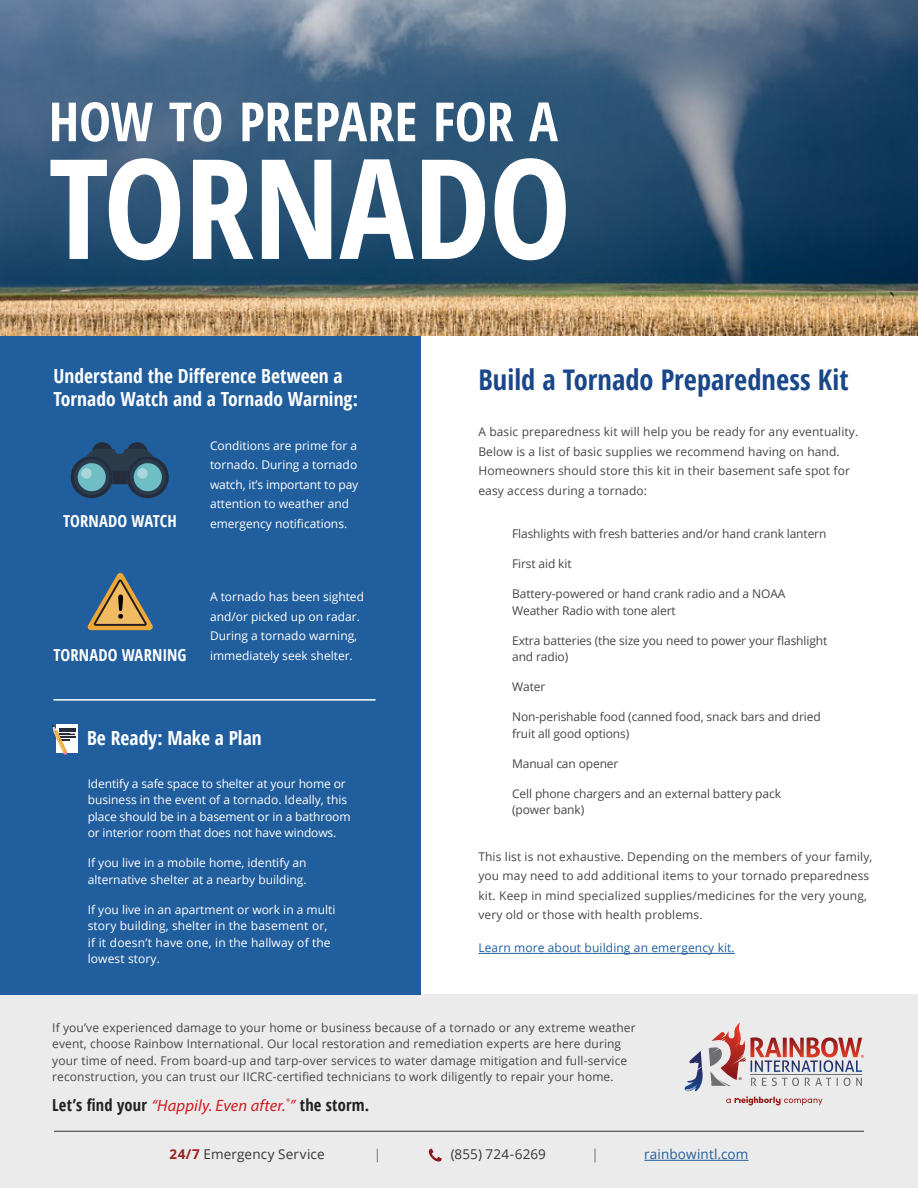
<style>
.page{position:relative;width:918px;height:1188px;background:#fff}
.page>*{position:absolute;margin:0;border:0;box-sizing:border-box;transform-origin:0 0}
.t1{font:700 condensed 138.9px "Open Sans";letter-spacing:-.01em;color:#fff}
.t2{font:700 condensed 54px "Open Sans";letter-spacing:-.005em;color:#fff}
.t3{font:700 condensed 28.5px "Open Sans";color:#194789}
.t4{font:700 condensed 19.5px/23.4px "Open Sans";letter-spacing:.005em;color:#fff}
.t5{font:700 condensed 16.5px "Open Sans";letter-spacing:.01em;color:#222}
.t6{font:700 condensed 16.5px "Open Sans";letter-spacing:.005em;color:#fff}
.t7{font:13.5px "Open Sans";letter-spacing:.01em;color:#373535}
.t8{font:13.5px "Open Sans";letter-spacing:.01em;color:#215e9e}
.t9{font:300 13.5px "Open Sans";color:#373535}
.t10{font:12px/16.5px "Open Sans";letter-spacing:.01em;color:#474646}
.t11{font:12px/16.5px "Open Sans";color:#fff}
.t12{font:12px/16.5px "Open Sans";letter-spacing:-.01em;color:#474646}
.t13{font:12px "Open Sans";letter-spacing:.01em;color:#215e9e}
.s1{font-family:"Myriad Pro";font-weight:400;font-style:italic;font-stretch:normal;color:#d31920}
.s2{font-weight:700;color:#9b211a}
</style>
<div class="page">
<div style="left:0;top:995px;width:918px;height:193px;background:#ebebeb"></div>
<div style="left:0;top:336px;width:420px;height:659px;background:#215e9e"></div>
<hr style="left:54px;top:1131px;width:810px;height:1px;background:#373535">
<hr style="left:53px;top:699px;width:323px;height:2px;background:#fff">
<div style="left:56px;top:724px;width:22px;height:28px;background:#fff"></div>
<hr style="left:478px;top:953px;width:257px;height:1px;background:#215e9e">
<hr style="left:644px;top:1160px;width:104px;height:1px;background:#215e9e">
<img style="left:0;top:0;width:918px;height:336px">
<svg style="left:71px;top:442px;width:98px;height:56px"></svg>
<div style="left:81px;top:468px;width:11px;height:11px;background:#a7d7db;border-radius:50%"></div>
<div style="left:137px;top:468px;width:11px;height:11px;background:#a7d7db;border-radius:50%"></div>
<svg style="left:88px;top:573px;width:65px;height:57px"></svg>
<svg style="left:52px;top:725px;width:23px;height:30px"></svg>
<svg style="left:685px;top:1022px;width:179px;height:83px"></svg>
<svg style="left:429px;top:1149px;width:13px;height:13px"></svg>
<p class="t2" style="left:49px;top:84px;width:511px">HOW TO PREPARE FOR A</p>
<p class="t1" style="left:49px;top:112px;width:524px">TORNADO</p>
<h1 class="t4" style="left:53px;top:364px;width:306px">Understand the Difference Between a<br>Tornado Watch and a Tornado Warning:</h1>
<p class="t11" style="left:210px;top:435px;width:150px;line-height:19.5px;text-align:justify">Conditions are prime for a tornado. During a tornado watch, it’s important to pay attention to weather and</p>
<p class="t6" style="left:63px;top:510px;width:115px">TORNADO WATCH</p>
<p class="t11" style="left:210px;top:515px;width:139px">emergency notifications.</p>
<p class="t11" style="left:210px;top:588px;width:156px">A tornado has been sighted</p>
<p class="t11" style="left:210px;top:608px;width:151px">and/or picked up on radar.</p>
<p class="t11" style="left:210px;top:627px;width:149px">During a tornado warning,</p>
<p class="t6" style="left:53px;top:644px;width:135px">TORNADO WARNING</p>
<p class="t11" style="left:210px;top:647px;width:144px">immediately seek shelter.</p>
<h2 class="t4" style="left:87px;top:726px;width:176px">Be Ready: Make a Plan</h2>
<p class="t11" style="left:88px;top:775px;width:264px">Identify a safe space to shelter at your home or business in the event of a tornado. Ideally, this place should be in a basement or in a bathroom or interior room that does not have windows.</p>
<p class="t11" style="left:88px;top:854px;width:220px">If you live in a mobile home, identify an</p>
<p class="t11" style="left:88px;top:871px;width:220px">alternative shelter at a nearby building.</p>
<p class="t11" style="left:88px;top:901px;width:249px">If you live in an apartment or work in a multi</p>
<p class="t11" style="left:88px;top:917px;width:244px">story building, shelter in the basement or, if it doesn’t have one, in the hallway of the lowest story.</p>
<h2 class="t3" style="left:478px;top:360px;width:372px">Build a Tornado Preparedness Kit</h2>
<p class="t10" style="left:478px;top:424px;width:381px">A basic preparedness kit will help you be ready for any eventuality.</p>
<p class="t10" style="left:478px;top:443px;width:363px">Below is a list of basic supplies we recommend having on hand.</p>
<p class="t10" style="left:478px;top:463px;width:373px">Homeowners should store this kit in their basement safe spot for</p>
<p class="t10" style="left:478px;top:482px;width:170px">easy access during a tornado:</p>
<p class="t12" style="left:512px;top:526px;width:316px">Flashlights with fresh batteries and/or hand crank lantern</p>
<p class="t12" style="left:512px;top:556px;width:61px">First aid kit</p>
<p class="t12" style="left:512px;top:586px;width:275px">Battery-powered or hand crank radio and a NOAA</p>
<p class="t12" style="left:512px;top:602px;width:165px">Weather Radio with tone alert</p>
<p class="t12" style="left:512px;top:632px;width:317px">Extra batteries (the size you need to power your flashlight</p>
<p class="t12" style="left:512px;top:649px;width:58px">and radio)</p>
<p class="t10" style="left:512px;top:679px;width:35px">Water</p>
<p class="t12" style="left:512px;top:709px;width:310px">Non-perishable food (canned food, snack bars and dried</p>
<p class="t12" style="left:512px;top:725px;width:119px">fruit all good options)</p>
<p class="t12" style="left:512px;top:755px;width:108px">Manual can opener</p>
<p class="t12" style="left:512px;top:785px;width:270px">Cell phone chargers and an external battery pack (power bank)</p>
<p class="t10" style="left:478px;top:847px;width:396px;line-height:19.5px">This list is not exhaustive. Depending on the members of your family, you may need to add additional items to your tornado preparedness</p>
<p class="t10" style="left:478px;top:887px;width:390px">kit. Keep in mind specialized supplies/medicines for the very young,</p>
<p class="t10" style="left:478px;top:907px;width:226px">very old or those with health problems.</p>
<p class="t13" style="left:478px;top:940px;width:258px">Learn more about building an emergency kit.</p>
<p class="t10" style="left:52px;top:1019px;width:585px">If you’ve experienced damage to your home or business because of a tornado or any extreme weather event, choose Rainbow International. Our local restoration and remediation experts are here during your time of need. From board-up and tarp-over services to water damage mitigation and full-service</p>
<p class="t10" style="left:52px;top:1069px;width:563px">reconstruction, you can trust our IICRC-certified technicians to work diligently to repair your home.</p>
<h3 class="t5" style="left:52px;top:1093px;width:318px">Let’s find your <span class="s1">“Happily. Even after.</span><sup>®</sup><span class="s1">”</span> the storm.</h3>
<p class="t7" style="left:170px;top:1145px;width:157px"><span class="s2">24/7</span> Emergency Service</p>
<p class="t9" style="left:374px;top:1145px;width:9px">|</p>
<p class="t7" style="left:451px;top:1145px;width:97px">(855) 724-6269</p>
<p class="t9" style="left:591px;top:1145px;width:9px">|</p>
<p class="t8" style="left:644px;top:1145px;width:106px">rainbowintl.com</p>
</div>
